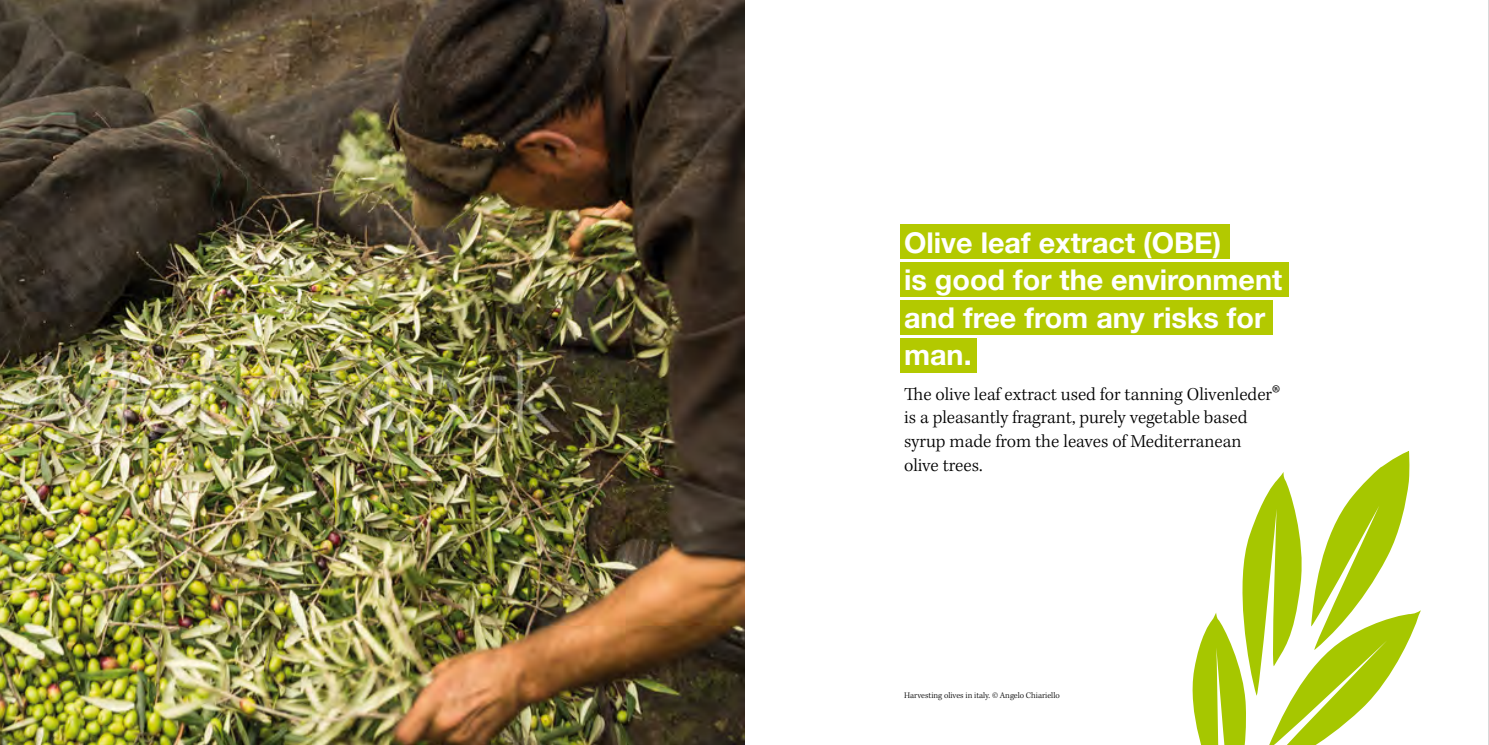
<style>
.page{position:relative;width:1489px;height:745px;background:#fff}
.page>*{position:absolute;margin:0;border:0;box-sizing:border-box;transform-origin:0 0}
.t1{font:700 28.75px/37.5px "Helvetica Neue";color:#fff}
.t2{font:300 18.75px/23.8px "Kepler Std";color:#000}
.t3{font:300 8.75px "Kepler Std";color:#000}
.s1{font-size:33.75px}
</style>
<div class="page">
<hr style="left:1488px;top:0;width:1px;height:744px;background:#b1b4b4">
<img style="left:0;top:0;width:744px;height:744px">
<div style="left:900px;top:224px;width:330px;height:34px;background:#b3c900"></div>
<div style="left:900px;top:262px;width:388px;height:34px;background:#b3c900"></div>
<div style="left:900px;top:300px;width:372px;height:35px;background:#b3c900"></div>
<div style="left:900px;top:338px;width:77px;height:34px;background:#b3c900"></div>
<svg style="left:1192px;top:451px;width:229px;height:293px"></svg>
<h1 class="t1" style="left:904px;top:223px;width:380px">Olive leaf extract (OBE)<br>is good for the environment and free from any risks for man.</h1>
<p class="t2" style="left:904px;top:382px;width:377px">The olive leaf extract used for tanning Olivenleder<span class="s1">® </span>is a pleasantly fragrant, purely vegetable based syrup made from the leaves of Mediterranean olive trees.</p>
<p class="t3" style="left:904px;top:689px;width:157px">Harvesting olives in italy. © Angelo Chiariello</p>
</div>
